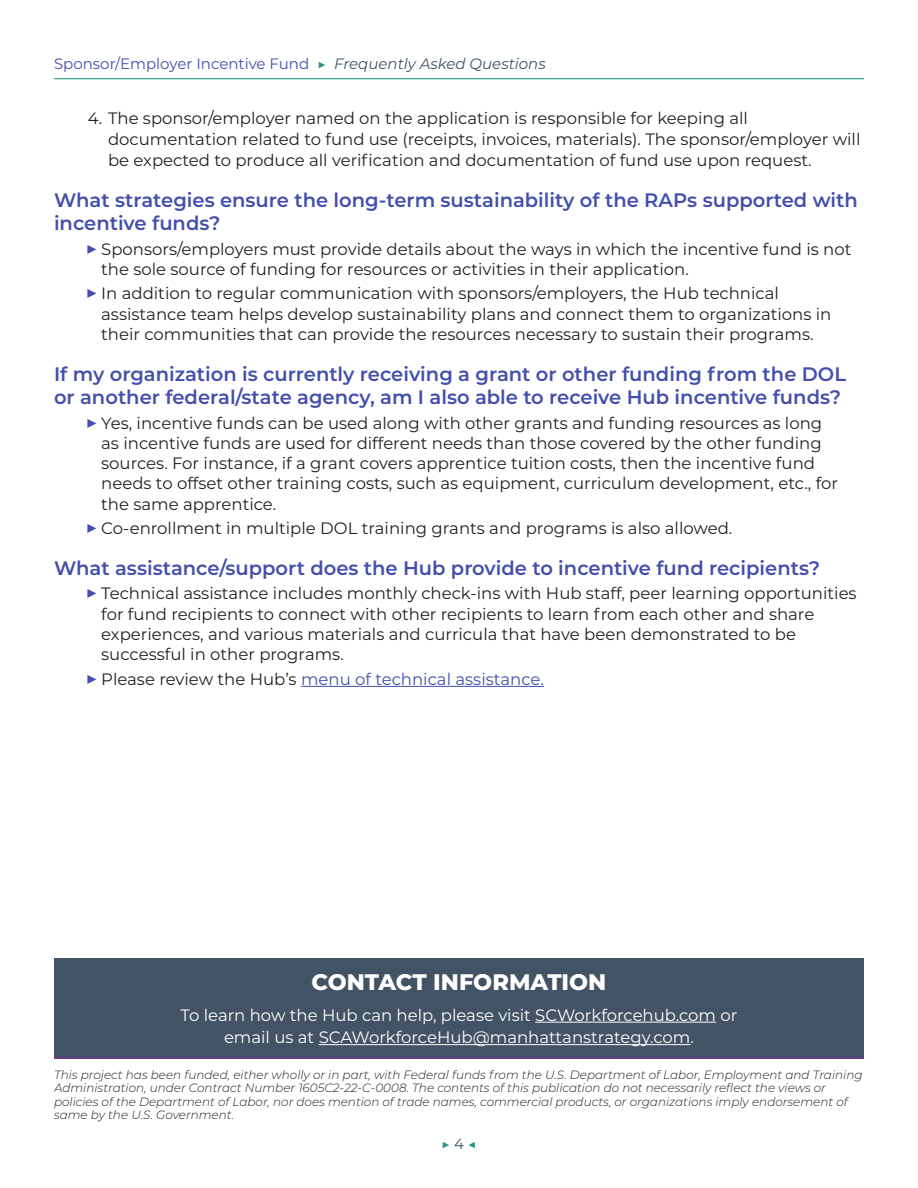
<style>
.page{position:relative;width:918px;height:1188px;background:#fff}
.page>*{position:absolute;margin:0;border:0;box-sizing:border-box;transform-origin:0 0}
.t1{font:800 22.5px "Montserrat";color:#fff}
.t2{font:600 19.5px/23.4px "Montserrat";color:#444eac}
.t3{font:16.5px/20.2px "Montserrat";color:#231f20}
.t4{font:16.5px/22.5px "Montserrat";color:#fff;text-align:center}
.t5{font:16.5px "Montserrat";color:#444eac}
.t6{font:15px "Montserrat";color:#444eac}
.t7{font:15px "Montserrat";color:#289587}
.t8{font:italic 300 12px/13.5px "Montserrat";color:#231f20}
.s1{color:#289587}
.s2{font-style:italic;color:#415364}
.s3{font-size:21px;color:#444eac}
.s4{font-size:21px}
.s5{color:#231f20}
.s6{color:#415364}
</style>
<div class="page">
<hr style="left:54px;top:78px;width:810px;height:1px;background:#289587">
<div style="left:54px;top:958px;width:810px;height:101px;background:#415364"></div>
<hr style="left:54px;top:1058px;width:810px;height:1px;background:#991fb0">
<hr style="left:535px;top:1022px;width:181px;height:1px;background:#fff">
<hr style="left:319px;top:1044px;width:371px;height:1px;background:#fff">
<hr style="left:301px;top:686px;width:243px;height:1px;background:#444eac">
<p class="t6" style="left:54px;top:53px;width:493px">Sponsor/Employer Incentive Fund <span class="s1">▶</span> <span class="s2">Frequently Asked Questions</span></p>
<p class="t3" style="left:108px;top:107px;width:754px;line-height:21px;text-indent:-20px">4. The sponsor/employer named on the application is responsible for keeping all documentation related to fund use (receipts, invoices, materials). The sponsor/employer will be expected to produce all verification and documentation of fund use upon request.</p>
<h3 class="t2" style="left:54px;top:187px;width:805px">What strategies ensure the long-term sustainability of the RAPs supported with incentive funds?</h3>
<p class="t3" style="left:101px;top:238px;width:752px;text-indent:-16px"><span class="s3">▶</span> Sponsors/employers must provide details about the ways in which the incentive fund is not the sole source of funding for resources or activities in their application.</p>
<p class="t3" style="left:101px;top:283px;width:732px;text-indent:-16px"><span class="s3">▶</span> In addition to regular communication with sponsors/employers, the Hub technical assistance team helps develop sustainability plans and connect them to organizations in their communities that can provide the resources necessary to sustain their programs.</p>
<h3 class="t2" style="left:54px;top:361px;width:794px">If my organization is currently receiving a grant or other funding from the DOL or another federal/state agency, am I also able to receive Hub incentive funds?</h3>
<p class="t3" style="left:101px;top:412px;width:738px;text-indent:-16px"><span class="s3">▶</span> Yes, incentive funds can be used along with other grants and funding resources as long as incentive funds are used for different needs than those covered by the other funding sources. For instance, if a grant covers apprentice tuition costs, then the incentive fund needs to offset other training costs, such as equipment, curriculum development, etc., for the same apprentice.</p>
<p class="t3" style="left:85px;top:518px;width:649px"><span class="s3">▶</span> Co-enrollment in multiple DOL training grants and programs is also allowed.</p>
<h3 class="t2" style="left:54px;top:555px;width:768px">What assistance/support does the Hub provide to incentive fund recipients?</h3>
<p class="t3" style="left:101px;top:583px;width:757px;text-indent:-16px"><span class="s3">▶</span> Technical assistance includes monthly check-ins with Hub staff, peer learning opportunities for fund recipients to connect with other recipients to learn from each other and share experiences, and various materials and curricula that have been demonstrated to be successful in other programs.</p>
<p class="t5" style="left:85px;top:668px;width:461px"><span class="s4">▶</span> <span class="s5">Please review the Hub’s</span> menu of technical assistance.</p>
<h2 class="t1" style="left:312px;top:966px;width:296px">CONTACT INFORMATION</h2>
<p class="t4" style="left:181px;top:1003px;width:558px">To learn how the Hub can help, please visit SCWorkforcehub.com or email us at SCAWorkforceHub@manhattanstrategy.com.</p>
<p class="t8" style="left:54px;top:1067px;width:810px">This project has been funded, either wholly or in part, with Federal funds from the U.S. Department of Labor, Employment and Training Administration, under Contract Number 1605C2-22-C-0008. The contents of this publication do not necessarily reflect the views or policies of the Department of Labor, nor does mention of trade names, commercial products, or organizations imply endorsement of same by the U.S. Government.</p>
<p class="t7" style="left:441px;top:1133px;width:37px">▶ <span class="s6">4</span> ◀</p>
</div>
